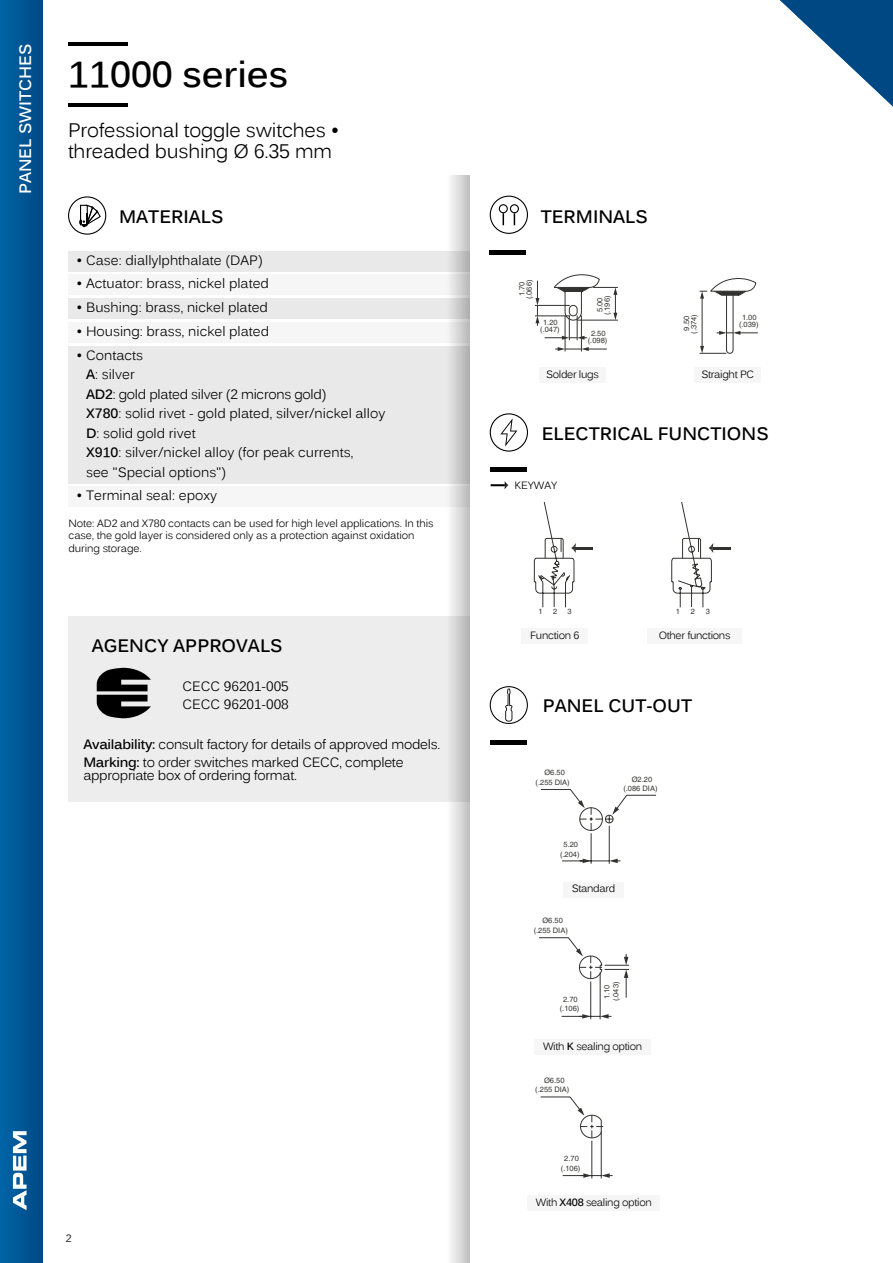
<style>
.page{position:relative;width:893px;height:1263px;background:#fff}
.page>*{position:absolute;margin:0;border:0;box-sizing:border-box;transform-origin:0 0}
.t1{font:700 36px "Kalinga";color:#000}
.t2{font:19.5px/21px "Kalinga";letter-spacing:-.01em;color:#000}
.t3{font:700 18px "Kalinga";color:#000}
.t4{font:700 16.5px "Kalinga";color:#fff}
.t5{font:13.5px/19.5px "Kalinga";color:#000}
.t6{font:13.5px/17.4px "Kalinga";letter-spacing:-.02em;color:#000}
.t7{font:10.5px/12.6px "Kalinga";letter-spacing:-.01em;color:#000}
.t8{font:10.5px "Kalinga";letter-spacing:-.03em;color:#000}
.t9{font:7.5px/9.6px "Helvetica";color:#323230;text-align:center}
.s1{font-weight:700}
</style>
<div class="page">
<div style="left:68px;top:616px;width:402px;height:186px;background:#ededed"></div>
<svg style="left:97px;top:668px;width:54px;height:50px"></svg>
<hr style="left:68px;top:103px;width:59px;height:3px;background:#000">
<hr style="left:68px;top:43px;width:59px;height:3px;background:#000">
<hr style="left:490px;top:250px;width:36px;height:4px;background:#000">
<svg style="left:490px;top:196px;width:38px;height:38px"></svg>
<hr style="left:565px;top:315px;width:1px;height:36px;background:#323230">
<hr style="left:581px;top:315px;width:1px;height:36px;background:#323230">
<svg style="left:555px;top:347px;width:52px;height:4px"></svg>
<hr style="left:535px;top:315px;width:35px;height:1px;background:#323230">
<hr style="left:535px;top:305px;width:35px;height:1px;background:#323230">
<svg style="left:535px;top:281px;width:4px;height:45px"></svg>
<svg style="left:545px;top:274px;width:73px;height:66px"></svg>
<svg style="left:699px;top:278px;width:59px;height:76px"></svg>
<div style="left:539px;top:368px;width:67px;height:15px;background:#f6f6f6"></div>
<div style="left:694px;top:368px;width:67px;height:15px;background:#f6f6f6"></div>
<svg style="left:534px;top:502px;width:196px;height:106px"></svg>
<div style="left:521px;top:629px;width:67px;height:15px;background:#f6f6f6"></div>
<div style="left:647px;top:629px;width:95px;height:15px;background:#f6f6f6"></div>
<svg style="left:490px;top:413px;width:38px;height:39px"></svg>
<hr style="left:490px;top:468px;width:36px;height:4px;background:#000">
<svg style="left:491px;top:481px;width:17px;height:8px"></svg>
<hr style="left:609px;top:826px;width:1px;height:38px;background:#323230">
<hr style="left:591px;top:833px;width:1px;height:31px;background:#323230">
<hr style="left:562px;top:860px;width:47px;height:1px;background:#323230">
<svg style="left:609px;top:859px;width:12px;height:4px"></svg>
<svg style="left:580px;top:859px;width:11px;height:4px"></svg>
<svg style="left:541px;top:789px;width:115px;height:42px"></svg>
<hr style="left:563px;top:1175px;width:38px;height:1px;background:#323230">
<svg style="left:580px;top:1173px;width:11px;height:5px"></svg>
<svg style="left:602px;top:1173px;width:11px;height:5px"></svg>
<hr style="left:591px;top:1141px;width:1px;height:37px;background:#323230">
<hr style="left:601px;top:1131px;width:1px;height:47px;background:#323230">
<svg style="left:540px;top:1096px;width:63px;height:43px"></svg>
<hr style="left:600px;top:972px;width:1px;height:47px;background:#323230">
<hr style="left:590px;top:981px;width:1px;height:38px;background:#323230">
<hr style="left:562px;top:1016px;width:38px;height:1px;background:#323230">
<svg style="left:600px;top:1014px;width:11px;height:5px"></svg>
<svg style="left:579px;top:1014px;width:12px;height:5px"></svg>
<svg style="left:539px;top:937px;width:90px;height:61px"></svg>
<div style="left:563px;top:882px;width:61px;height:15px;background:#f6f6f6"></div>
<div style="left:534px;top:1039px;width:117px;height:16px;background:#f6f6f6"></div>
<div style="left:527px;top:1195px;width:133px;height:16px;background:#f6f6f6"></div>
<svg style="left:490px;top:686px;width:38px;height:38px"></svg>
<hr style="left:490px;top:740px;width:36px;height:4px;background:#000">
<div style="left:68px;top:251px;width:402px;height:20px;background:#e9e9e9"></div>
<div style="left:68px;top:275px;width:402px;height:20px;background:#f6f6f6"></div>
<div style="left:68px;top:299px;width:402px;height:20px;background:#e9e9e9"></div>
<div style="left:68px;top:322px;width:402px;height:20px;background:#f6f6f6"></div>
<div style="left:68px;top:346px;width:402px;height:137px;background:#e9e9e9"></div>
<div style="left:68px;top:487px;width:402px;height:20px;background:#f6f6f6"></div>
<svg style="left:68px;top:196px;width:38px;height:39px"></svg>
<svg style="left:446px;top:176px;width:24px;height:1087px"></svg>
<svg style="left:780px;top:0;width:113px;height:106px"></svg>
<div style="left:0;top:0;width:42px;height:1263px;background:linear-gradient(to right,#0064a5,#004986)"></div>
<svg style="left:13px;top:1131px;width:14px;height:79px"></svg>
<p class="t4" style="left:19px;top:194px;width:152px;rotate:-90deg">PANEL SWITCHES</p>
<h1 class="t1" style="left:68px;top:61px;width:222px">11000 series</h1>
<h2 class="t2" style="left:68px;top:122px;width:273px">Professional toggle switches • threaded bushing Ø 6.35 mm</h2>
<h3 class="t3" style="left:119px;top:210px;width:106px">MATERIALS</h3>
<p class="t5" style="left:77px;top:251px;width:188px">• Case: diallylphthalate (DAP)</p>
<p class="t5" style="left:77px;top:275px;width:194px">• Actuator: brass, nickel plated</p>
<p class="t5" style="left:77px;top:299px;width:193px">• Bushing: brass, nickel plated</p>
<p class="t5" style="left:77px;top:323px;width:194px">• Housing: brass, nickel plated</p>
<p class="t5" style="left:86px;top:346px;width:301px;text-indent:-10px">• Contacts<br><span class="s1">A</span>: silver<br><span class="s1">AD2</span>: gold plated silver (2 microns gold)<br><span class="s1">X780</span>: solid rivet - gold plated, silver/nickel alloy<br><span class="s1">D</span>: solid gold rivet<br><span class="s1">X910</span>: silver/nickel alloy (for peak currents,<br>see "Special options")</p>
<p class="t5" style="left:77px;top:487px;width:142px">• Terminal seal: epoxy</p>
<p class="t7" style="left:68px;top:518px;width:366px">Note: AD2 and X780 contacts can be used for high level applications. In this case, the gold layer is considered only as a protection against oxidation during storage.</p>
<h3 class="t3" style="left:92px;top:639px;width:192px">AGENCY APPROVALS</h3>
<p class="t5" style="left:182px;top:679px;width:108px;line-height:17.4px">CECC 96201-005<br>CECC 96201-008</p>
<p class="t6" style="left:83px;top:737px;width:359px"><span class="s1">Availability:</span> consult factory for details of approved models.<br><span class="s1">Marking:</span> to order switches marked CECC, complete</p>
<p class="t6" style="left:83px;top:768px;width:215px">appropriate box of ordering format.</p>
<p class="t7" style="left:66px;top:1232px;width:7px">2</p>
<h3 class="t3" style="left:541px;top:210px;width:109px">TERMINALS</h3>
<p class="t9" style="left:525px;top:299px;width:21px;rotate:-90deg">(.066)</p>
<p class="t9" style="left:518px;top:296px;width:16px;rotate:-90deg">1.70</p>
<p class="t9" style="left:543px;top:318px;width:16px">1.20</p>
<p class="t9" style="left:540px;top:325px;width:21px">(.047)</p>
<p class="t9" style="left:603px;top:315px;width:21px;rotate:-90deg">(.196)</p>
<p class="t9" style="left:596px;top:312px;width:16px;rotate:-90deg">5.00</p>
<p class="t9" style="left:591px;top:329px;width:16px">2.50</p>
<p class="t9" style="left:588px;top:337px;width:21px">(.098)</p>
<p class="t9" style="left:682px;top:330px;width:16px;rotate:-90deg">9.50</p>
<p class="t9" style="left:742px;top:313px;width:16px">1.00</p>
<p class="t9" style="left:690px;top:334px;width:21px;rotate:-90deg">(.374)</p>
<p class="t9" style="left:739px;top:320px;width:21px">(.039)</p>
<p class="t8" style="left:546px;top:370px;width:54px">Solder lugs</p>
<p class="t8" style="left:701px;top:370px;width:54px">Straight PC</p>
<h3 class="t3" style="left:542px;top:427px;width:228px">ELECTRICAL FUNCTIONS</h3>
<p class="t7" style="left:514px;top:480px;width:44px">KEYWAY</p>
<p class="t9" style="left:553px;top:607px;width:6px">2</p>
<p class="t9" style="left:567px;top:607px;width:6px">3</p>
<p class="t9" style="left:691px;top:607px;width:6px">2</p>
<p class="t9" style="left:706px;top:607px;width:6px">3</p>
<p class="t8" style="left:530px;top:631px;width:51px">Function 6</p>
<p class="t8" style="left:659px;top:631px;width:73px">Other functions</p>
<p class="t9" style="left:538px;top:607px;width:6px">1</p>
<p class="t9" style="left:676px;top:607px;width:6px">1</p>
<h3 class="t3" style="left:543px;top:699px;width:151px">PANEL CUT-OUT</h3>
<p class="t9" style="left:544px;top:768px;width:22px">Ø6.50</p>
<p class="t9" style="left:536px;top:778px;width:36px">(.255 DIA)</p>
<p class="t9" style="left:632px;top:775px;width:22px">Ø2.20</p>
<p class="t9" style="left:623px;top:784px;width:36px">(.086 DIA)</p>
<p class="t9" style="left:563px;top:841px;width:16px">5.20</p>
<p class="t9" style="left:560px;top:850px;width:21px">(.204)</p>
<p class="t8" style="left:572px;top:885px;width:45px">Standard</p>
<p class="t9" style="left:542px;top:916px;width:22px">Ø6.50</p>
<p class="t9" style="left:534px;top:926px;width:36px">(.255 DIA)</p>
<p class="t9" style="left:560px;top:995px;width:21px">2.70 (.106)</p>
<p class="t9" style="left:612px;top:1001px;width:21px;rotate:-90deg">(.043)</p>
<p class="t9" style="left:603px;top:999px;width:16px;rotate:-90deg">1.10</p>
<p class="t8" style="left:543px;top:1042px;width:101px">With <span class="s1">K</span> sealing option</p>
<p class="t9" style="left:535px;top:1076px;width:36px">Ø6.50 (.255 DIA)</p>
<p class="t9" style="left:564px;top:1154px;width:16px">2.70</p>
<p class="t9" style="left:561px;top:1164px;width:21px">(.106)</p>
<p class="t8" style="left:536px;top:1198px;width:118px">With <span class="s1">X408</span> sealing option</p>
</div>
